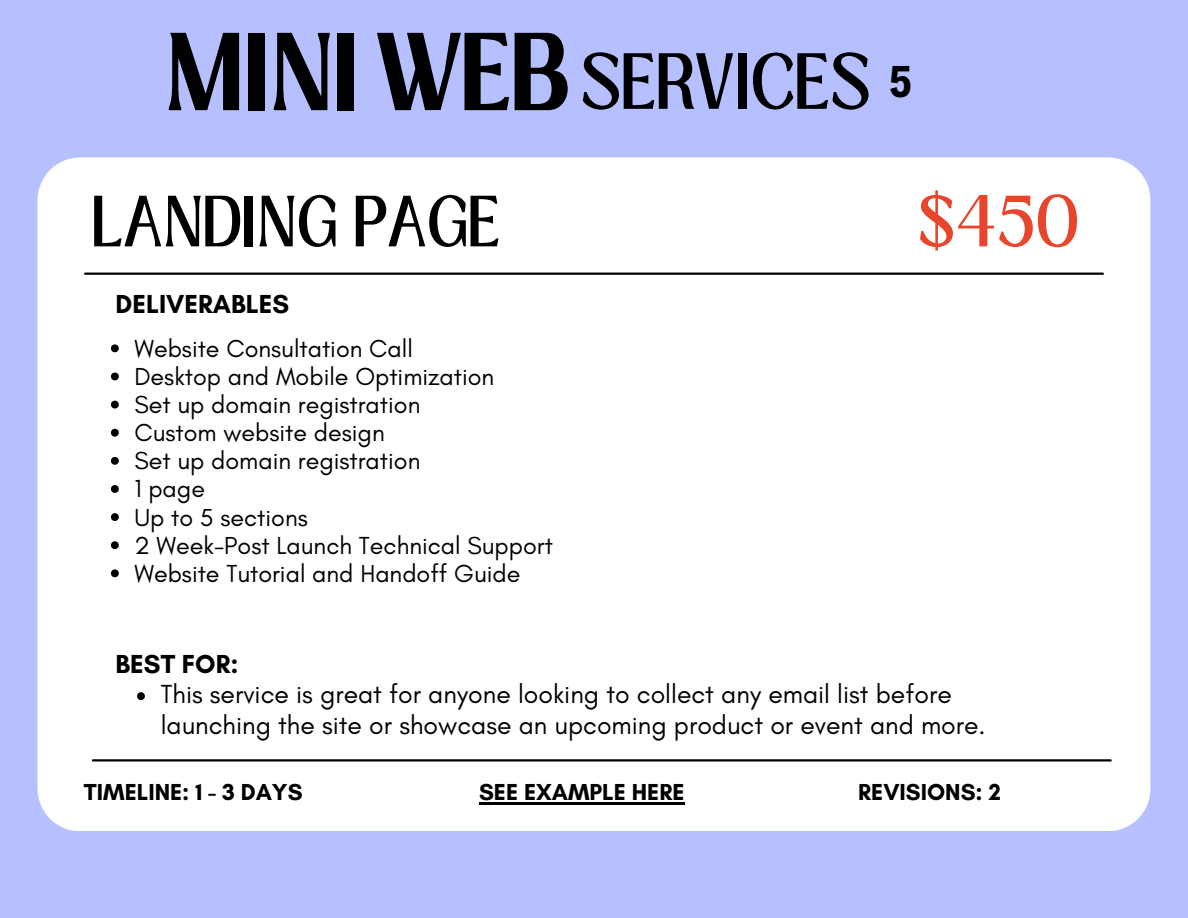
<style>
.page{position:relative;width:1188px;height:918px;background:#b6c0ff}
.page>*{position:absolute;margin:0;border:0;box-sizing:border-box;transform-origin:0 0}
.t1{font:700 84.75px "Loubag";color:#000}
.t2{font:60.9px "Loubag";color:#000}
.t3{font:55.5px "Loubag";color:#000}
.t4{font:55.5px "Loubag";color:#e7452c}
.t5{font:700 45px "Decalotype";color:#000}
.t6{font:26.55px/30.3px "Glacial Indifference";color:#000}
.t7{font:700 26.55px "Glacial Indifference";color:#000}
.t8{font:25.05px "Glacial Indifference";color:#000}
.t9{font:700 23.55px "Glacial Indifference";color:#000}
</style>
<div class="page">
<div style="left:38px;top:157px;width:1112px;height:674px;background:#fff"></div>
<hr style="left:85px;top:273px;width:1018px;height:2px;background:#000">
<hr style="left:93px;top:759px;width:1018px;height:3px;background:#000">
<svg style="left:111px;top:344px;width:8px;height:8px"></svg>
<svg style="left:111px;top:373px;width:8px;height:7px"></svg>
<svg style="left:111px;top:401px;width:8px;height:8px"></svg>
<svg style="left:111px;top:429px;width:8px;height:8px"></svg>
<svg style="left:111px;top:457px;width:8px;height:8px"></svg>
<svg style="left:111px;top:485px;width:8px;height:8px"></svg>
<svg style="left:111px;top:513px;width:8px;height:8px"></svg>
<svg style="left:111px;top:541px;width:8px;height:8px"></svg>
<svg style="left:111px;top:569px;width:8px;height:8px"></svg>
<svg style="left:137px;top:692px;width:8px;height:8px"></svg>
<hr style="left:479px;top:803px;width:205px;height:2px;background:#000">
<p class="t1" style="left:164px;top:4px;width:407px">MINI WEB</p>
<h1 class="t2" style="left:580px;top:33px;width:292px">SERVICES</h1>
<h2 class="t5" style="left:889px;top:51px;width:24px">5</h2>
<h3 class="t3" style="left:92px;top:177px;width:410px">LANDING PAGE</h3>
<h2 class="t4" style="left:918px;top:177px;width:163px">$450</h2>
<h2 class="t7" style="left:116px;top:288px;width:175px">DELIVERABLES</h2>
<p class="t8" style="left:134px;top:333px;width:280px">Website Consultation Call</p>
<p class="t8" style="left:134px;top:361px;width:362px">Desktop and Mobile Optimization</p>
<p class="t8" style="left:134px;top:389px;width:288px">Set up domain registration</p>
<p class="t8" style="left:134px;top:417px;width:252px">Custom website design</p>
<p class="t8" style="left:134px;top:445px;width:288px">Set up domain registration</p>
<p class="t8" style="left:134px;top:474px;width:72px">1 page</p>
<p class="t8" style="left:134px;top:502px;width:175px">Up to 5 sections</p>
<p class="t8" style="left:134px;top:530px;width:420px">2 Week-Post Launch Technical Support</p>
<p class="t8" style="left:134px;top:558px;width:388px">Website Tutorial and Handoff Guide</p>
<h3 class="t7" style="left:116px;top:648px;width:124px">BEST FOR:</h3>
<p class="t6" style="left:161px;top:679px;width:826px">This service is great for anyone looking to collect any email list before launching the site or showcase an upcoming product or event and more.</p>
<p class="t9" style="left:84px;top:777px;width:220px">TIMELINE: 1 - 3 DAYS</p>
<p class="t9" style="left:479px;top:778px;width:207px">SEE EXAMPLE HERE</p>
<p class="t9" style="left:858px;top:777px;width:144px">REVISIONS: 2</p>
</div>
